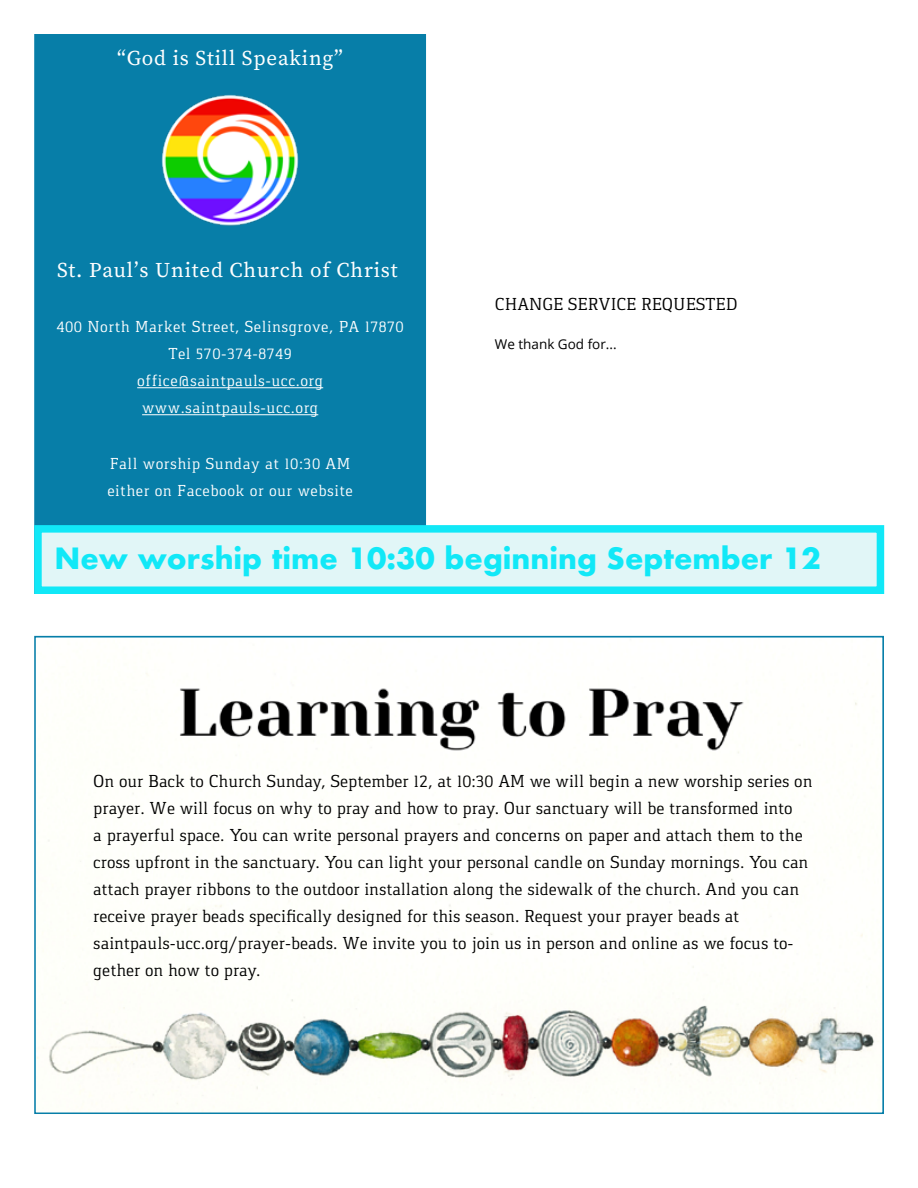
<style>
.page{position:relative;width:918px;height:1188px;background:#fff}
.page>*{position:absolute;margin:0;border:0;box-sizing:border-box;transform-origin:0 0}
.t1{font:700 28.5px "Futura";color:#11e8f7}
.t2{font:21px "Source Serif Pro";letter-spacing:.04em;color:#fff}
.t3{font:18px/27px "Gaspar";color:#000}
.t4{font:16.5px/27px "Gaspar";letter-spacing:.03em;color:#fff;text-align:center}
.t5{font:13.5px "Open Sans";color:#000}
</style>
<div class="page">
<div style="left:37px;top:37px;width:386px;height:488px;background:#077ea8"></div>
<div style="left:38px;top:529px;width:842px;height:61px;background:#e1f6f7"></div>
<div style="left:34px;top:525px;width:850px;height:69px;border:8px solid #11e8f7"></div>
<hr style="left:137px;top:387px;width:186px;height:1px;background:#fff">
<hr style="left:142px;top:414px;width:176px;height:1px;background:#fff">
<img style="left:160px;top:93px;width:141px;height:134px">
<img style="left:37px;top:673px;width:843px;height:438px">
<p class="t2" style="left:117px;top:44px;width:227px">“God is Still Speaking”</p>
<p class="t2" style="left:57px;top:256px;width:342px">St. Paul’s United Church of Christ</p>
<p class="t4" style="left:56px;top:313px;width:349px">400 North Market Street, Selinsgrove, PA 17870<br>Tel 570-374-8749<br>office@saintpauls-ucc.org www.saintpauls-ucc.org</p>
<p class="t4" style="left:107px;top:450px;width:247px;text-align:left">Fall worship Sunday at 10:30 AM either on Facebook or our website</p>
<p class="t3" style="left:495px;top:291px;width:244px">CHANGE SERVICE REQUESTED</p>
<p class="t5" style="left:495px;top:335px;width:123px">We thank God for...</p>
<h1 class="t1" style="left:54px;top:538px;width:768px">New worship time 10:30 beginning September 12</h1>
<p class="t3" style="left:93px;top:767px;width:721px">On our Back to Church Sunday, September 12, at 10:30 AM we will begin a new worship series on prayer. We will focus on why to pray and how to pray. Our sanctuary will be transformed into<br>a prayerful space. You can write personal prayers and concerns on paper and attach them to the cross upfront in the sanctuary. You can light your personal candle on Sunday mornings. You can attach prayer ribbons to the outdoor installation along the sidewalk of the church. And you can receive prayer beads specifically designed for this season. Request your prayer beads at saintpauls-ucc.org/prayer-beads. We invite you to join us in person and online as we focus to&shy;gether on how to pray.</p>
</div>
